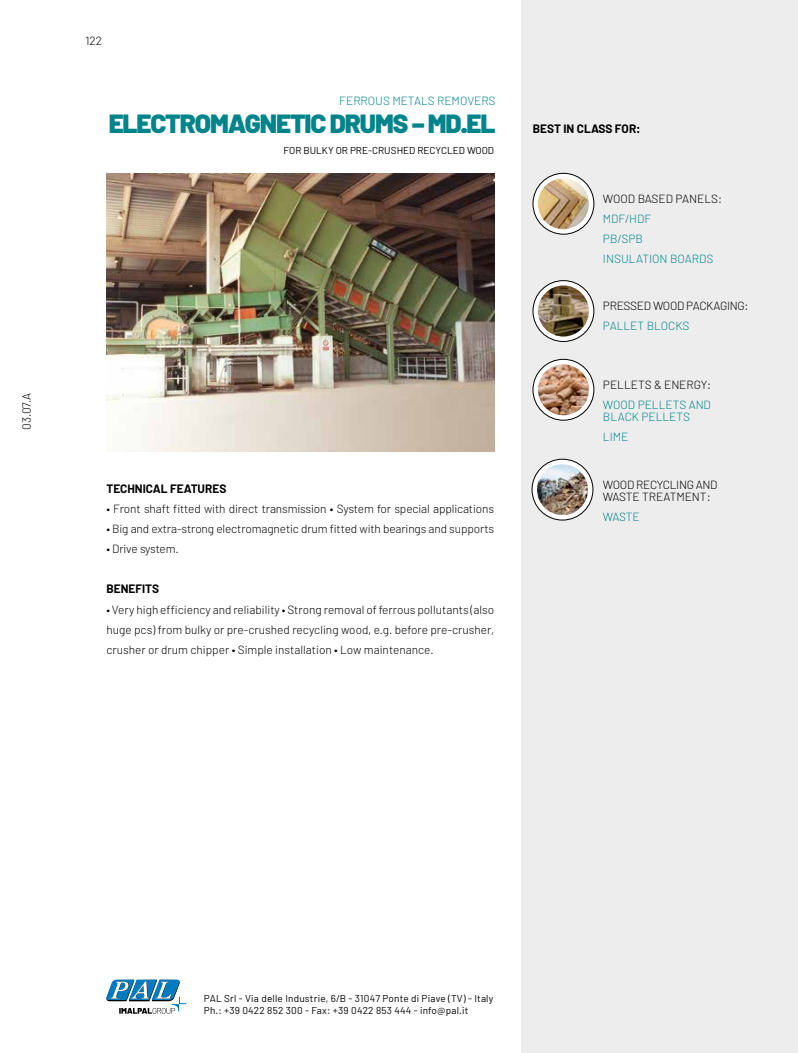
<style>
.page{position:relative;width:798px;height:1053px;background:#fff}
.page>*{position:absolute;margin:0;border:0;box-sizing:border-box;transform-origin:0 0}
.t1{font:900 26.25px "Barlow";letter-spacing:-.04em;color:#00848b}
.t2{font:300 11.88px/20px "Barlow";letter-spacing:-.01em;color:#000}
.t3{font:300 11.88px/20px "Barlow";color:#00848b}
.t4{font:700 11.88px "Barlow";color:#000}
.t5{font:10px/12px "Barlow";letter-spacing:.02em;color:#000}
.t6{font:10px "Barlow";color:#000}
</style>
<div class="page">
<div style="left:521px;top:0;width:276px;height:1052px;background:#ededed"></div>
<img style="left:106px;top:173px;width:388px;height:278px">
<svg style="left:533px;top:173px;width:60px;height:61px"></svg>
<div style="left:532px;top:173px;width:61px;height:61px;border:1px solid #000;border-radius:50%"></div>
<img style="left:537px;top:178px;width:51px;height:51px;border-radius:25px">
<svg style="left:533px;top:280px;width:60px;height:61px"></svg>
<div style="left:532px;top:280px;width:61px;height:61px;border:1px solid #000;border-radius:50%"></div>
<img style="left:537px;top:285px;width:51px;height:51px;border-radius:25px">
<svg style="left:532px;top:459px;width:60px;height:61px"></svg>
<div style="left:531px;top:459px;width:61px;height:61px;border:1px solid #000;border-radius:50%"></div>
<img style="left:536px;top:464px;width:51px;height:51px;border-radius:25px">
<svg style="left:533px;top:359px;width:60px;height:61px"></svg>
<div style="left:532px;top:359px;width:61px;height:61px;border:1px solid #000;border-radius:50%"></div>
<img style="left:537px;top:364px;width:51px;height:51px;border-radius:25px">
<svg style="left:106px;top:979px;width:80px;height:34px"></svg>
<p class="t2" style="left:16px;top:429px;width:38px;rotate:-90deg">03.07.A</p>
<p class="t2" style="left:85px;top:30px;width:18px">122</p>
<p class="t3" style="left:339px;top:91px;width:158px">FERROUS METALS REMOVERS</p>
<h1 class="t1" style="left:109px;top:107px;width:388px">ELECTROMAGNETIC DRUMS – MD.EL</h1>
<p class="t6" style="left:283px;top:144px;width:212px">FOR BULKY OR PRE-CRUSHED RECYCLED WOOD</p>
<p class="t4" style="left:106px;top:482px;width:121px">TECHNICAL FEATURES</p>
<p class="t2" style="left:106px;top:499px;width:389px">• Front shaft fitted with direct transmission • System for special applications</p>
<p class="t2" style="left:106px;top:519px;width:389px">• Big and extra-strong electromagnetic drum fitted with bearings and supports</p>
<p class="t2" style="left:106px;top:539px;width:74px">• Drive system.</p>
<p class="t4" style="left:106px;top:581px;width:54px">BENEFITS</p>
<p class="t2" style="left:106px;top:599px;width:389px;text-align:justify">• Very high efficiency and reliability • Strong removal of ferrous pollutants (also huge pcs) from bulky or pre-crushed recycling wood, e.g. before pre-crusher, crusher or drum chipper • Simple installation • Low maintenance.</p>
<p class="t4" style="left:532px;top:122px;width:109px">BEST IN CLASS FOR:</p>
<p class="t2" style="left:602px;top:188px;width:120px">WOOD BASED PANELS:</p>
<p class="t3" style="left:602px;top:208px;width:112px">MDF/HDF<br>PB/SPB<br>INSULATION BOARDS</p>
<p class="t2" style="left:602px;top:295px;width:147px">PRESSED WOOD PACKAGING:</p>
<p class="t3" style="left:602px;top:315px;width:88px">PALLET BLOCKS</p>
<p class="t2" style="left:602px;top:374px;width:109px">PELLETS &amp; ENERGY:</p>
<p class="t3" style="left:602px;top:398px;width:109px;line-height:12.5px">WOOD PELLETS AND<br>BLACK PELLETS</p>
<p class="t3" style="left:602px;top:427px;width:27px">LIME</p>
<p class="t2" style="left:602px;top:478px;width:116px;line-height:12.5px">WOOD RECYCLING AND<br>WASTE TREATMENT:</p>
<p class="t3" style="left:602px;top:506px;width:38px">WASTE</p>
<p class="t5" style="left:204px;top:991px;width:291px">PAL Srl - Via delle Industrie, 6/B - 31047 Ponte di Piave (TV) - Italy<br>Ph.: +39 0422 852 300 - Fax: +39 0422 853 444 - info@pal.it</p>
</div>
